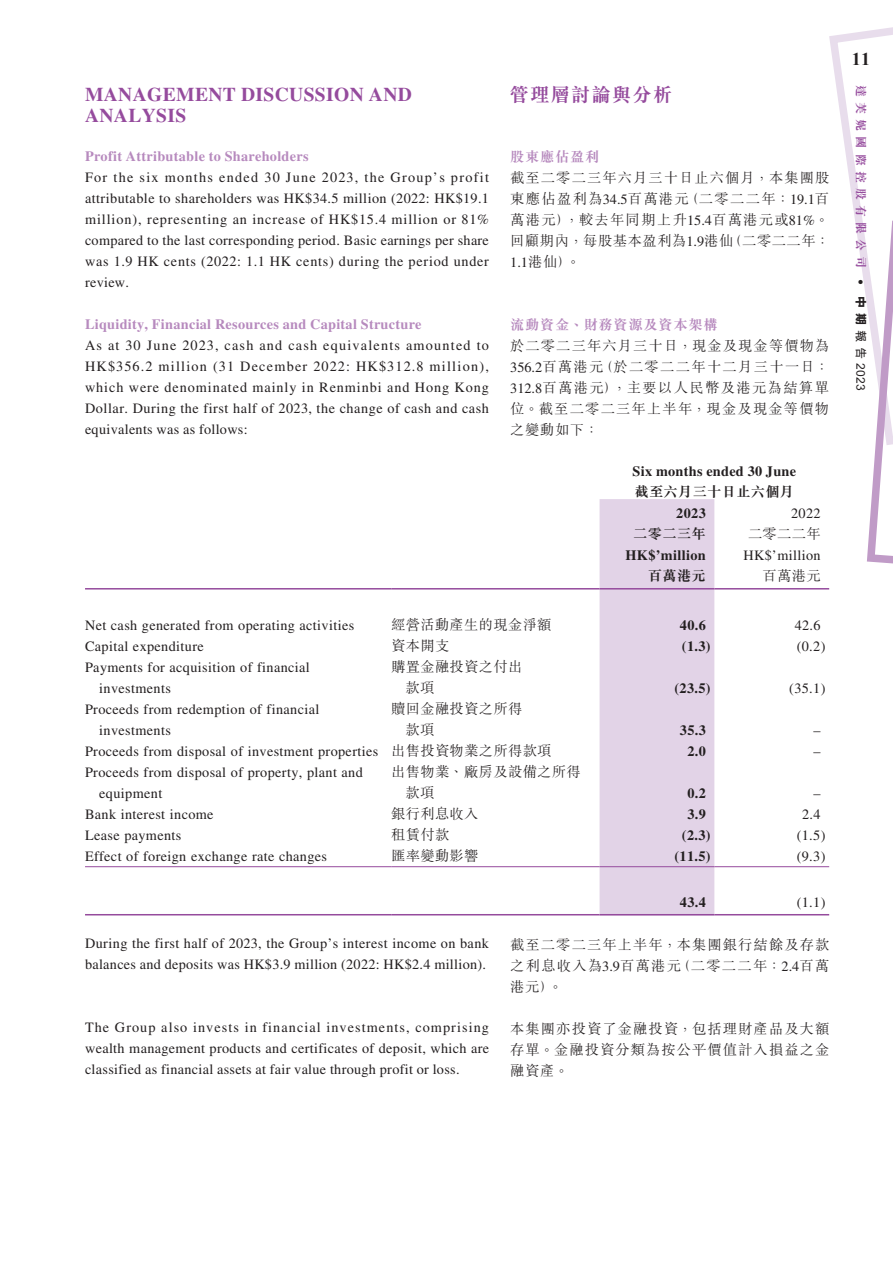
<style>
.page{position:relative;width:893px;height:1263px;background:#fff}
.page>*{position:absolute;margin:0;border:0;box-sizing:border-box;transform-origin:0 0}
.t1{font:700 19.5px/21px "Times LT Std";letter-spacing:.02em;color:#954b9d}
.t2{font:700 19.5px "M Sung HK";letter-spacing:.05em;color:#954b9d}
.t3{font:700 18px "Times New Roman";color:#231f20}
.t4{font:14.25px/21px "Times LT Std";letter-spacing:.025em;color:#231f20}
.t5{font:300 14.25px/21px "M Sung HK";letter-spacing:.075em;color:#231f20;text-align:justify}
.t6{font:700 14.25px "Times LT Std";letter-spacing:.02em;color:#b78abe}
.t7{font:700 14.25px "Times LT Std";letter-spacing:.025em;color:#231f20}
.t8{font:300 14.25px/21px "M Sung HK";letter-spacing:.025em;color:#231f20}
.t9{font:700 14.25px "M Sung HK";letter-spacing:.05em;color:#b78abe}
.t10{font:700 14.25px "M Sung HK";letter-spacing:.02em;color:#231f20}
.t11{font:700 12px "M Sung HK";letter-spacing:.425em;color:#954b9d}
.s1{font-family:"Times LT Std";font-weight:400}
.s2{font-family:"M Sung HK";font-weight:300}
.s3{font-family:"Frutiger LT Std";font-weight:300;color:#231f20}
.s4{font-family:"M Hei HK";font-weight:800;color:#231f20}
.s5{font-family:"M Hei HK";color:#231f20}
</style>
<div class="page">
<svg style="left:825px;top:27px;width:68px;height:563px"></svg>
<div style="left:600px;top:499px;width:114px;height:415px;background:#e2d3e7"></div>
<hr style="left:85px;top:588px;width:306px;height:1px;background:#954b9d">
<hr style="left:391px;top:588px;width:209px;height:1px;background:#954b9d">
<hr style="left:600px;top:588px;width:114px;height:1px;background:#954b9d">
<hr style="left:714px;top:588px;width:115px;height:1px;background:#954b9d">
<hr style="left:85px;top:866px;width:306px;height:1px;background:#954b9d">
<hr style="left:391px;top:866px;width:209px;height:1px;background:#954b9d">
<hr style="left:600px;top:866px;width:114px;height:1px;background:#954b9d">
<hr style="left:714px;top:866px;width:115px;height:1px;background:#954b9d">
<hr style="left:85px;top:914px;width:306px;height:1px;background:#954b9d">
<hr style="left:391px;top:914px;width:209px;height:1px;background:#954b9d">
<hr style="left:600px;top:914px;width:114px;height:1px;background:#954b9d">
<hr style="left:714px;top:914px;width:115px;height:1px;background:#954b9d">
<h1 class="t1" style="left:85px;top:84px;width:328px">MANAGEMENT DISCUSSION AND<br>ANALYSIS</h1>
<h1 class="t2" style="left:509px;top:82px;width:164px">管理層討論與分析</h1>
<p class="t9" style="left:510px;top:146px;width:91px">股東應佔盈利</p>
<p class="t5" style="left:510px;top:166px;width:321px">截至二零二三年六月三十日止六個月，本集團股東應佔盈利為<span class="s1">34.5</span>百萬港元（二零二二年：<span class="s1">19.1</span>百萬港元），較去年同期上升<span class="s1">15.4</span>百萬港元或<span class="s1">81%</span>。回顧期內，每股基本盈利為<span class="s1">1.9</span>港仙（二零二二年：<span class="s1">1.1</span>港仙）。</p>
<p class="t6" style="left:85px;top:147px;width:225px">Profit Attributable to Shareholders</p>
<p class="t4" style="left:85px;top:166px;width:406px;text-align:justify">For the six months ended 30 June 2023, the Group’s profit attributable to shareholders was HK$34.5 million (2022: HK$19.1 million), representing an increase of HK$15.4 million or 81% compared to the last corresponding period. Basic earnings per share was 1.9 HK cents (2022: 1.1 HK cents) during the period under review.</p>
<p class="t6" style="left:85px;top:315px;width:338px">Liquidity, Financial Resources and Capital Structure</p>
<p class="t4" style="left:85px;top:334px;width:405px;text-align:justify">As at 30 June 2023, cash and cash equivalents amounted to HK$356.2 million (31 December 2022: HK$312.8 million), which were denominated mainly in Renminbi and Hong Kong Dollar. During the first half of 2023, the change of cash and cash equivalents was as follows:</p>
<p class="t9" style="left:510px;top:314px;width:209px">流動資金、財務資源及資本架構</p>
<p class="t5" style="left:510px;top:334px;width:320px">於二零二三年六月三十日，現金及現金等價物為<span class="s1">356.2</span>百萬港元（於二零二二年十二月三十一日：<span class="s1">312.8</span>百萬港元），主要以人民幣及港元為結算單位。截至二零二三年上半年，現金及現金等價物之變動如下：</p>
<p class="t7" style="left:633px;top:463px;width:165px">Six months ended 30 June</p>
<p class="t10" style="left:635px;top:482px;width:161px">截至六月三十日止六個月</p>
<p class="t7" style="left:676px;top:505px;width:31px">2023</p>
<p class="t4" style="left:791px;top:503px;width:31px">2022</p>
<p class="t10" style="left:633px;top:524px;width:74px">二零二三年</p>
<p class="t5" style="left:748px;top:523px;width:74px">二零二二年</p>
<p class="t7" style="left:625px;top:547px;width:82px">HK$’million</p>
<p class="t4" style="left:743px;top:545px;width:79px">HK$’million</p>
<p class="t10" style="left:648px;top:566px;width:60px">百萬港元</p>
<p class="t5" style="left:763px;top:565px;width:60px">百萬港元</p>
<p class="t4" style="left:85px;top:614px;width:271px">Net cash generated from operating activities</p>
<p class="t8" style="left:391px;top:613px;width:162px">經營活動產生的現金淨額</p>
<p class="t7" style="left:680px;top:616px;width:28px">40.6</p>
<p class="t4" style="left:795px;top:614px;width:28px">42.6</p>
<p class="t4" style="left:85px;top:635px;width:120px">Capital expenditure</p>
<p class="t5" style="left:391px;top:634px;width:60px">資本開支</p>
<p class="t7" style="left:682px;top:637px;width:30px">(1.3)</p>
<p class="t4" style="left:797px;top:635px;width:30px">(0.2)</p>
<p class="t4" style="left:99px;top:656px;width:212px;text-indent:-14px">Payments for acquisition of financial investments</p>
<p class="t8" style="left:405px;top:655px;width:118px;text-indent:-14px">購置金融投資之付出款項</p>
<p class="t7" style="left:674px;top:679px;width:38px">(23.5)</p>
<p class="t4" style="left:789px;top:677px;width:38px">(35.1)</p>
<p class="t4" style="left:99px;top:698px;width:222px;text-indent:-14px">Proceeds from redemption of financial investments</p>
<p class="t8" style="left:405px;top:697px;width:118px;text-indent:-14px">贖回金融投資之所得款項</p>
<p class="t7" style="left:680px;top:721px;width:28px">35.3</p>
<p class="t4" style="left:813px;top:719px;width:9px">–</p>
<p class="t4" style="left:85px;top:740px;width:468px">Proceeds from disposal of investment properties <span class="s2">出售投資物業之所得款項</span></p>
<p class="t7" style="left:687px;top:742px;width:20px">2.0</p>
<p class="t4" style="left:813px;top:740px;width:9px">–</p>
<p class="t4" style="left:99px;top:761px;width:265px;text-indent:-14px">Proceeds from disposal of property, plant and equipment</p>
<p class="t8" style="left:405px;top:760px;width:177px;text-indent:-14px">出售物業、廠房及設備之所得款項</p>
<p class="t7" style="left:687px;top:784px;width:20px">0.2</p>
<p class="t4" style="left:813px;top:782px;width:9px">–</p>
<p class="t4" style="left:85px;top:803px;width:130px">Bank interest income</p>
<p class="t5" style="left:391px;top:802px;width:89px">銀行利息收入</p>
<p class="t7" style="left:687px;top:805px;width:20px">3.9</p>
<p class="t4" style="left:802px;top:803px;width:20px">2.4</p>
<p class="t4" style="left:85px;top:824px;width:98px">Lease payments</p>
<p class="t5" style="left:391px;top:823px;width:60px">租賃付款</p>
<p class="t7" style="left:682px;top:826px;width:30px">(2.3)</p>
<p class="t4" style="left:797px;top:824px;width:30px">(1.5)</p>
<p class="t4" style="left:85px;top:845px;width:244px">Effect of foreign exchange rate changes</p>
<p class="t5" style="left:391px;top:844px;width:89px">匯率變動影響</p>
<p class="t7" style="left:674px;top:847px;width:38px">(11.5)</p>
<p class="t4" style="left:797px;top:845px;width:30px">(9.3)</p>
<p class="t7" style="left:680px;top:894px;width:28px">43.4</p>
<p class="t4" style="left:797px;top:892px;width:30px">(1.1)</p>
<p class="t4" style="left:85px;top:933px;width:405px">During the first half of 2023, the Group’s interest income on bank balances and deposits was HK$3.9 million (2022: HK$2.4 million).</p>
<p class="t5" style="left:510px;top:933px;width:320px">截至二零二三年上半年，本集團銀行結餘及存款之利息收入為<span class="s1">3.9</span>百萬港元（二零二二年：<span class="s1">2.4</span>百萬港元）。</p>
<p class="t5" style="left:510px;top:1017px;width:320px">本集團亦投資了金融投資，包括理財產品及大額存單。金融投資分類為按公平價值計入損益之金融資產。</p>
<p class="t4" style="left:85px;top:1017px;width:406px;text-align:justify">The Group also invests in financial investments, comprising wealth management products and certificates of deposit, which are classified as financial assets at fair value through profit or loss.</p>
<p class="t3" style="left:852px;top:46px;width:20px">11</p>
<p class="t11" style="left:869px;top:85px;width:308px;rotate:90deg">達芙妮國際控股有限公司 <span class="s3">•</span> <span class="s4">中期</span><span class="s5">報告 2023</span></p>
</div>
